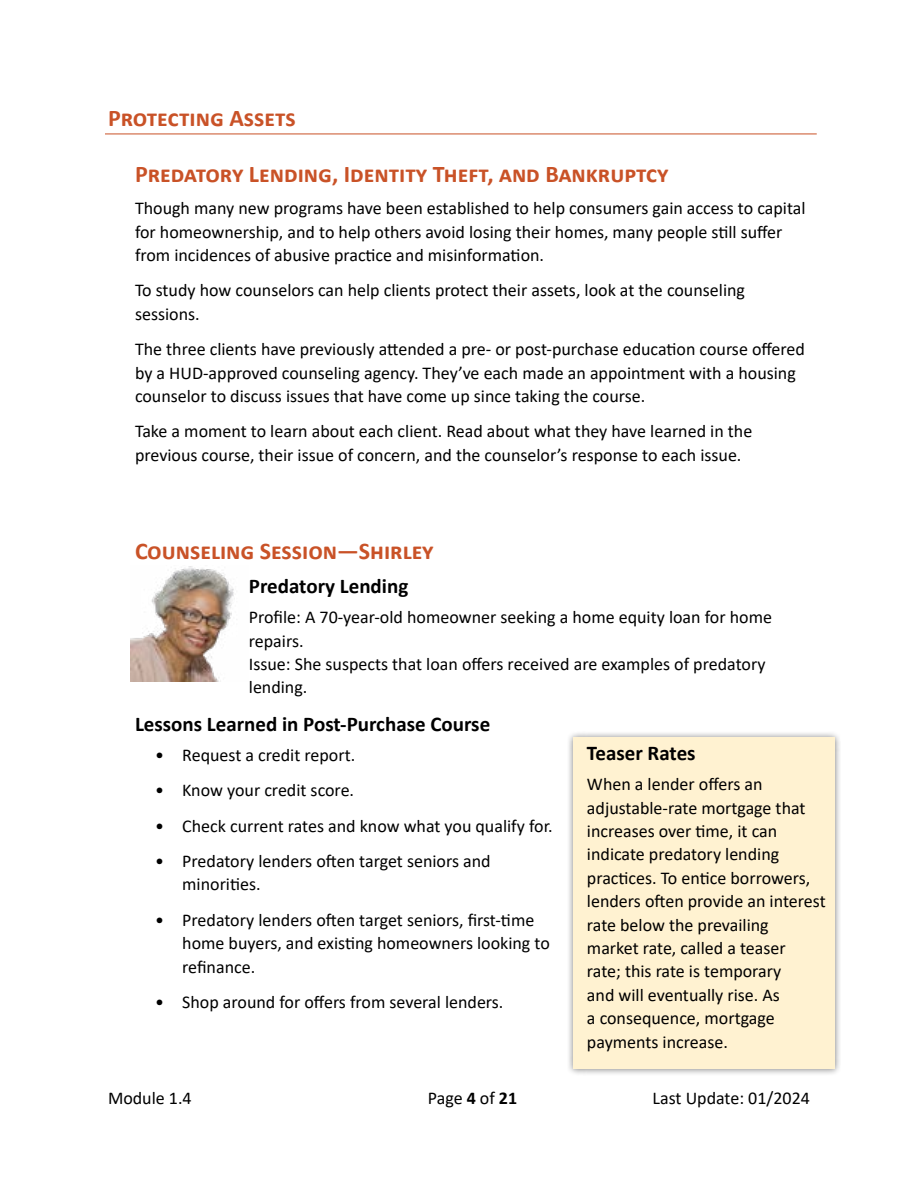
<style>
.page{position:relative;width:918px;height:1188px;background:#fff}
.page>*{position:absolute;margin:0;border:0;box-sizing:border-box;transform-origin:0 0}
.t1{font:700 24px "Calibri";color:#c95227}
.t2{font:700 21px "Calibri";color:#000}
.t3{font:18px/23.4px "Calibri";color:#000}
.s1{font-weight:700}
</style>
<div class="page">
<img style="left:130px;top:566px;width:105px;height:115px">
<hr style="left:105px;top:134px;width:712px;height:1px;background:#c95227">
<div style="left:566px;top:731px;width:275px;height:345px;background:#000;opacity:.5"></div>
<div style="left:573px;top:738px;width:262px;height:331px;background:#fff2d1"></div>
<h1 class="t1" style="left:108px;top:101px;width:189px">Protecting Assets</h1>
<h1 class="t1" style="left:135px;top:157px;width:535px">Predatory Lending, Identity Theft, and Bankruptcy</h1>
<p class="t3" style="left:135px;top:196px;width:672px">Though many new programs have been established to help consumers gain access to capital for homeownership, and to help others avoid losing their homes, many people still suffer from incidences of abusive practice and misinformation.</p>
<p class="t3" style="left:135px;top:278px;width:612px">To study how counselors can help clients protect their assets, look at the counseling sessions.</p>
<p class="t3" style="left:135px;top:337px;width:672px">The three clients have previously attended a pre- or post-purchase education course offered by a HUD-approved counseling agency. They’ve each made an appointment with a housing counselor to discuss issues that have come up since taking the course.</p>
<p class="t3" style="left:135px;top:419px;width:619px">Take a moment to learn about each client. Read about what they have learned in the previous course, their issue of concern, and the counselor’s response to each issue.</p>
<h1 class="t1" style="left:135px;top:534px;width:300px">Counseling Session—Shirley</h1>
<p class="t2" style="left:249px;top:571px;width:161px">Predatory Lending</p>
<p class="t3" style="left:249px;top:605px;width:525px">Profile: A 70-year-old homeowner seeking a home equity loan for home repairs.<br>Issue: She suspects that loan offers received are examples of predatory lending.</p>
<p class="t2" style="left:135px;top:709px;width:357px">Lessons Learned in Post-Purchase Course</p>
<p class="t3" style="left:155px;top:743px;width:201px">• Request a credit report.</p>
<p class="t3" style="left:155px;top:778px;width:200px">• Know your credit score.</p>
<p class="t3" style="left:155px;top:813px;width:399px">• Check current rates and know what you qualify for.</p>
<p class="t3" style="left:182px;top:849px;width:310px;text-indent:-27px">• Predatory lenders often target seniors and minorities.</p>
<p class="t3" style="left:182px;top:908px;width:369px;text-indent:-27px">• Predatory lenders often target seniors, first-time home buyers, and existing homeowners looking to refinance.</p>
<p class="t3" style="left:155px;top:990px;width:350px">• Shop around for offers from several lenders.</p>
<p class="t2" style="left:587px;top:738px;width:110px">Teaser Rates</p>
<p class="t3" style="left:587px;top:772px;width:240px">When a lender offers an adjustable-rate mortgage that increases over time, it can indicate predatory lending practices. To entice borrowers, lenders often provide an interest rate below the prevailing<br>market rate, called a teaser<br>rate; this rate is temporary<br>and will eventually rise. As<br>a consequence, mortgage payments increase.</p>
<p class="t3" style="left:108px;top:1086px;width:85px">Module 1.4</p>
<p class="t3" style="left:428px;top:1086px;width:91px">Page <span class="s1">4</span> of <span class="s1">21</span></p>
<p class="t3" style="left:653px;top:1086px;width:159px">Last Update: 01/2024</p>
</div>
